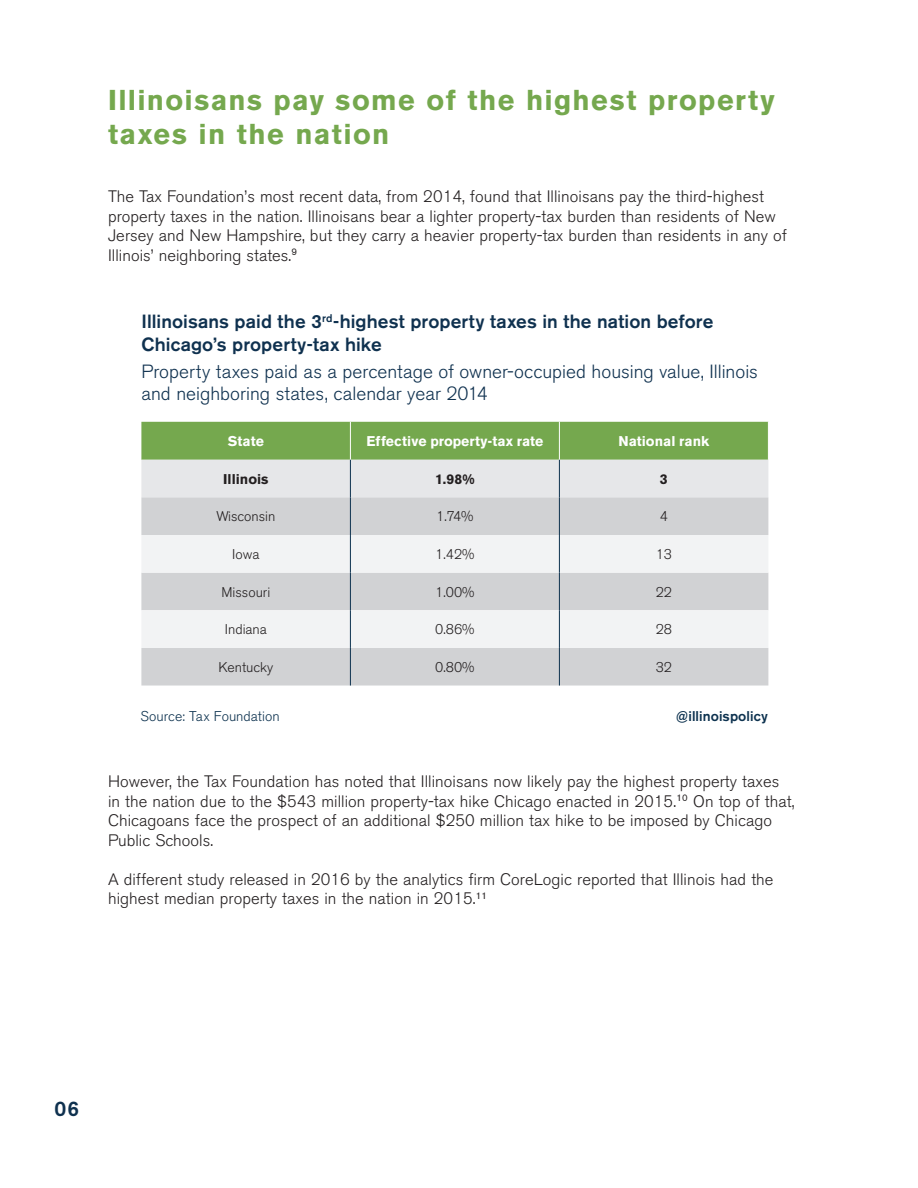
<style>
.page{position:relative;width:918px;height:1188px;background:#fff}
.page>*{position:absolute;margin:0;border:0;box-sizing:border-box;transform-origin:0 0}
.t1{font:700 28.5px/34.2px "Akzidenz Grotesk BE";letter-spacing:.05em;color:#75a84e}
.t2{font:500 21px "Akzidenz Grotesk BE";color:#0f314f}
.t3{font:300 18.9px/22.8px "Akzidenz Grotesk BE";color:#0f314f}
.t4{font:500 18.9px/22.8px "Akzidenz Grotesk BE";letter-spacing:.005em;color:#0f314f}
.t5{font:300 16.5px/19.5px "Akzidenz Grotesk BE";letter-spacing:.005em;color:#231f20}
.t6{font:300 14.1px "Akzidenz Grotesk BE";color:#231f20}
.t7{font:700 14.1px "Akzidenz Grotesk BE";color:#fff}
.t8{font:300 14.1px "Akzidenz Grotesk BE";color:#0d324f}
.t9{font:500 14.1px "Akzidenz Grotesk BE";letter-spacing:.005em;color:#0d324f}
.t10{font:700 14.1px "Akzidenz Grotesk BE";color:#231f20}
</style>
<div class="page">
<svg style="left:141px;top:422px;width:627px;height:75px;background:#adc79b"></svg>
<div style="left:141px;top:497px;width:627px;height:189px;background:#d1d2d4"></div>
<svg style="left:141px;top:535px;width:627px;height:113px;fill:#f2f3f4"></svg>
<hr style="left:350px;top:422px;width:1px;height:38px;background:#fff">
<hr style="left:559px;top:422px;width:1px;height:38px;background:#fff">
<hr style="left:350px;top:460px;width:1px;height:37px;background:#0d324f">
<hr style="left:559px;top:460px;width:1px;height:37px;background:#0d324f">
<hr style="left:350px;top:497px;width:1px;height:38px;background:#0d324f">
<hr style="left:559px;top:497px;width:1px;height:38px;background:#0d324f">
<hr style="left:350px;top:535px;width:1px;height:38px;background:#0d324f">
<hr style="left:559px;top:535px;width:1px;height:38px;background:#0d324f">
<hr style="left:350px;top:573px;width:1px;height:37px;background:#0d324f">
<hr style="left:559px;top:573px;width:1px;height:37px;background:#0d324f">
<hr style="left:350px;top:610px;width:1px;height:38px;background:#0d324f">
<hr style="left:559px;top:610px;width:1px;height:38px;background:#0d324f">
<hr style="left:350px;top:648px;width:1px;height:38px;background:#0d324f">
<hr style="left:559px;top:648px;width:1px;height:38px;background:#0d324f">
<h1 class="t1" style="left:108px;top:83px;width:668px">Illinoisans pay some of the highest property taxes in the nation</h1>
<p class="t5" style="left:108px;top:189px;width:680px">The Tax Foundation’s most recent data, from 2014, found that Illinoisans pay the third-highest property taxes in the nation. Illinoisans bear a lighter property-tax burden than residents of New Jersey and New Hampshire, but they carry a heavier property-tax burden than residents in any of Illinois’ neighboring states.<sup>9</sup></p>
<p class="t4" style="left:141px;top:310px;width:573px">Illinoisans paid the 3<sup>rd</sup>-highest property taxes in the nation before<br>Chicago’s property-tax hike</p>
<p class="t3" style="left:141px;top:362px;width:618px">Property taxes paid as a percentage of owner-occupied housing value, Illinois and neighboring states, calendar year 2014</p>
<p class="t7" style="left:228px;top:433px;width:37px">State</p>
<p class="t7" style="left:366px;top:433px;width:178px">Effective property-tax rate</p>
<p class="t7" style="left:618px;top:433px;width:92px">National rank</p>
<p class="t10" style="left:223px;top:471px;width:47px">Illinois</p>
<p class="t10" style="left:435px;top:471px;width:41px">1.98%</p>
<p class="t10" style="left:660px;top:471px;width:9px">3</p>
<p class="t6" style="left:216px;top:511px;width:61px">Wisconsin</p>
<p class="t6" style="left:436px;top:511px;width:39px">1.74%</p>
<p class="t6" style="left:660px;top:511px;width:10px">4</p>
<p class="t6" style="left:232px;top:549px;width:29px">Iowa</p>
<p class="t6" style="left:435px;top:549px;width:41px">1.42%</p>
<p class="t6" style="left:656px;top:549px;width:18px">13</p>
<p class="t6" style="left:221px;top:587px;width:50px">Missouri</p>
<p class="t6" style="left:435px;top:587px;width:41px">1.00%</p>
<p class="t6" style="left:656px;top:587px;width:18px">22</p>
<p class="t6" style="left:225px;top:624px;width:44px">Indiana</p>
<p class="t6" style="left:435px;top:624px;width:41px">0.86%</p>
<p class="t6" style="left:656px;top:624px;width:18px">28</p>
<p class="t6" style="left:219px;top:662px;width:56px">Kentucky</p>
<p class="t6" style="left:435px;top:662px;width:41px">0.80%</p>
<p class="t6" style="left:656px;top:662px;width:18px">32</p>
<p class="t8" style="left:141px;top:711px;width:141px">Source: Tax Foundation</p>
<p class="t9" style="left:676px;top:708px;width:93px">@illinoispolicy</p>
<p class="t5" style="left:108px;top:774px;width:688px">However, the Tax Foundation has noted that Illinoisans now likely pay the highest property taxes in the nation due to the $543 million property-tax hike Chicago enacted in 2015.<sup>10</sup> On top of that, Chicagoans face the prospect of an additional $250 million tax hike to be imposed by Chicago Public Schools.</p>
<p class="t5" style="left:108px;top:871px;width:667px">A different study released in 2016 by the analytics firm CoreLogic reported that Illinois had the highest median property taxes in the nation in 2015.<sup>11</sup></p>
<p class="t2" style="left:54px;top:1096px;width:26px">06</p>
</div>
